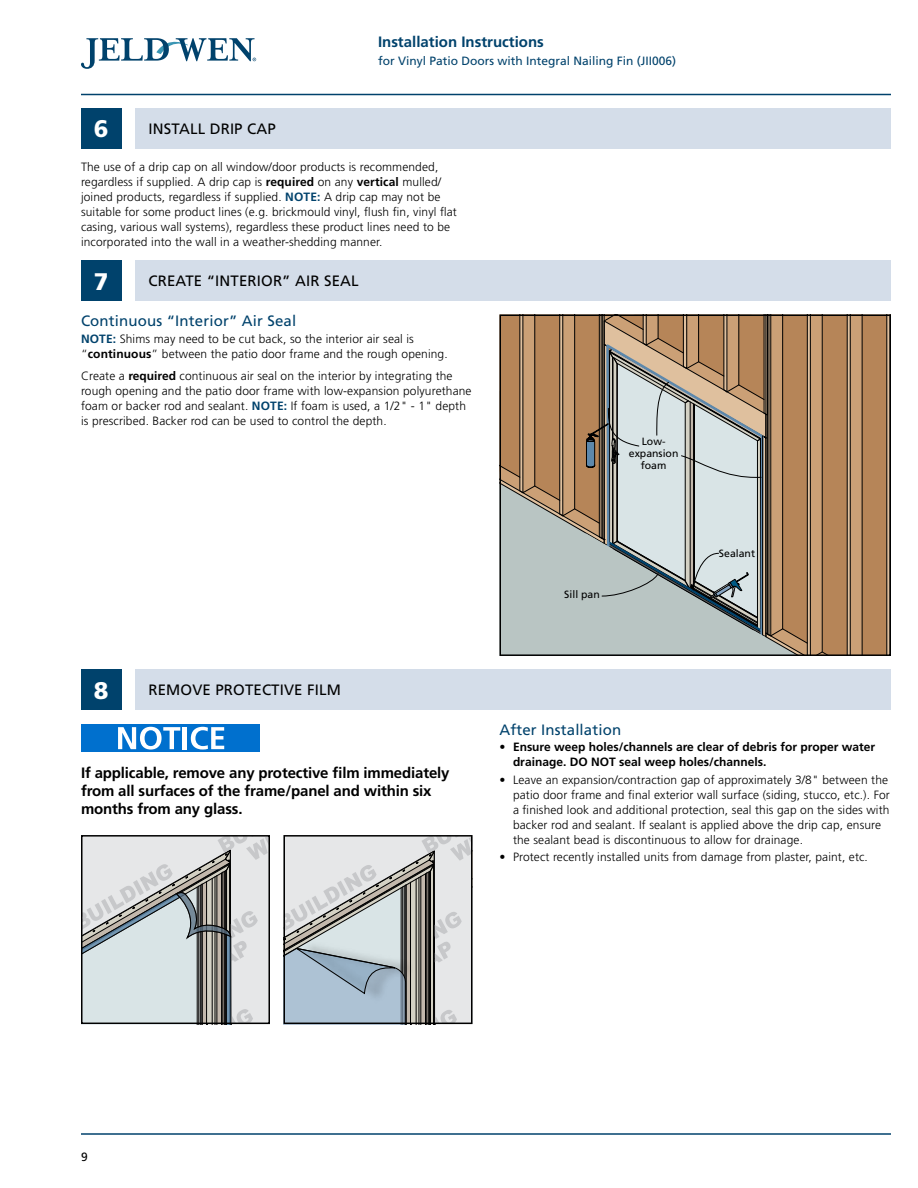
<style>
.page{position:relative;width:918px;height:1188px;background:#fff}
.page>*{position:absolute;margin:0;border:0;box-sizing:border-box;transform-origin:0 0}
.t1{font:900 24px "Frutiger LT Std";color:#fff}
.t2{font:700 15px/18px "Frutiger LT Std";letter-spacing:-.01em;color:#000}
.t3{font:15px "Frutiger LT Std";letter-spacing:.01em;color:#000}
.t4{font:15px "Frutiger LT Std";letter-spacing:.01em;color:#00426c}
.t5{font:700 15px "Frutiger LT Std";color:#00426c}
.t6{font:300 12px/15px "Frutiger LT Std";letter-spacing:.01em;color:#000}
.t7{font:700 12px/15px "Frutiger LT Std";color:#000}
.t8{font:12px "Frutiger LT Std";color:#00426c}
.t9{font:12px "Frutiger LT Std";color:#000}
.t10{font:10.5px/12px "Frutiger LT Std";color:#000;text-align:center}
.s1{font-weight:700}
.s2{font-weight:700;color:#00426c}
.s3{font-weight:300}
</style>
<div class="page">
<div style="left:135px;top:108px;width:756px;height:40px;background:#d4dde9"></div>
<div style="left:81px;top:108px;width:41px;height:40px;background:#00426c"></div>
<svg style="left:500px;top:314px;width:391px;height:342px;background:#ae9c87"></svg>
<hr style="left:81px;top:94px;width:810px;height:1px;background:#00426c">
<hr style="left:81px;top:1133px;width:810px;height:2px;background:#00426c">
<svg style="left:81px;top:38px;width:175px;height:31px"></svg>
<div style="left:135px;top:260px;width:756px;height:41px;background:#d4dde9"></div>
<div style="left:81px;top:260px;width:41px;height:41px;background:#00426c"></div>
<div style="left:135px;top:669px;width:756px;height:41px;background:#d4dde9"></div>
<div style="left:81px;top:669px;width:41px;height:41px;background:#00426c"></div>
<div style="left:81px;top:724px;width:179px;height:28px;background:#0070ce"></div>
<svg style="left:118px;top:727px;width:62px;height:23px"></svg>
<hr style="left:183px;top:727px;width:4px;height:22px;background:#fff">
<svg style="left:191px;top:727px;width:33px;height:23px"></svg>
<svg style="left:84px;top:838px;width:183px;height:183px;background:#c3c8c8"></svg>
<div style="left:81px;top:835px;width:189px;height:189px;border:2px solid #000"></div>
<svg style="left:287px;top:835px;width:186px;height:189px;background:#b9bec1"></svg>
<div style="left:284px;top:835px;width:188px;height:189px;border:2px solid #000"></div>
<h1 class="t1" style="left:94px;top:114px;width:16px">6</h1>
<p class="t3" style="left:148px;top:120px;width:129px">INSTALL DRIP CAP</p>
<p class="t5" style="left:378px;top:33px;width:167px">Installation Instructions</p>
<p class="t8" style="left:378px;top:54px;width:300px">for Vinyl Patio Doors with Integral Nailing Fin (JII006)</p>
<p class="t6" style="left:81px;top:160px;width:377px">The use of a drip cap on all window/door products is recommended, regardless if supplied. A drip cap is <span class="s1">required</span> on any <span class="s1">vertical</span> mulled/ joined products, regardless if supplied. <span class="s2">NOTE:</span> A drip cap may not be suitable for some product lines (e.g. brickmould vinyl, flush fin, vinyl flat casing, various wall systems), regardless these product lines need to be incorporated into the wall in a weather-shedding manner.</p>
<h1 class="t1" style="left:94px;top:267px;width:16px">7</h1>
<p class="t3" style="left:148px;top:272px;width:212px">CREATE “INTERIOR” AIR SEAL</p>
<p class="t4" style="left:81px;top:312px;width:217px">Continuous “Interior” Air Seal</p>
<p class="t6" style="left:81px;top:332px;width:368px"><span class="s2">NOTE:</span> Shims may need to be cut back, so the interior air seal is “<span class="s1">continuous</span>” between the patio door frame and the rough opening.</p>
<p class="t6" style="left:81px;top:369px;width:392px">Create a <span class="s1">required</span> continuous air seal on the interior by integrating the rough opening and the patio door frame with low-expansion polyurethane foam or backer rod and sealant. <span class="s2">NOTE:</span> If foam is used, a 1/2" - 1" depth is prescribed. Backer rod can be used to control the depth.</p>
<p class="t10" style="left:629px;top:435px;width:51px">Low&shy;expansion foam</p>
<p class="t10" style="left:564px;top:589px;width:37px">Sill pan</p>
<p class="t10" style="left:719px;top:547px;width:38px">Sealant</p>
<h1 class="t1" style="left:94px;top:676px;width:16px">8</h1>
<p class="t3" style="left:148px;top:681px;width:194px">REMOVE PROTECTIVE FILM</p>
<p class="t2" style="left:81px;top:764px;width:370px">If applicable, remove any protective film immediately from all surfaces of the frame/panel and within six months from any glass.</p>
<p class="t4" style="left:500px;top:721px;width:123px">After Installation</p>
<p class="t7" style="left:513px;top:739px;width:364px;text-indent:-14px"><span class="s3">•</span> Ensure weep holes/channels are clear of debris for proper water drainage. DO NOT seal weep holes/channels.</p>
<p class="t6" style="left:513px;top:772px;width:378px;text-indent:-14px">• Leave an expansion/contraction gap of approximately 3/8" between the patio door frame and final exterior wall surface (siding, stucco, etc.). For a finished look and additional protection, seal this gap on the sides with backer rod and sealant. If sealant is applied above the drip cap, ensure the sealant bead is discontinuous to allow for drainage.</p>
<p class="t6" style="left:500px;top:850px;width:370px">• Protect recently installed units from damage from plaster, paint, etc.</p>
<p class="t9" style="left:81px;top:1150px;width:8px">9</p>
</div>
